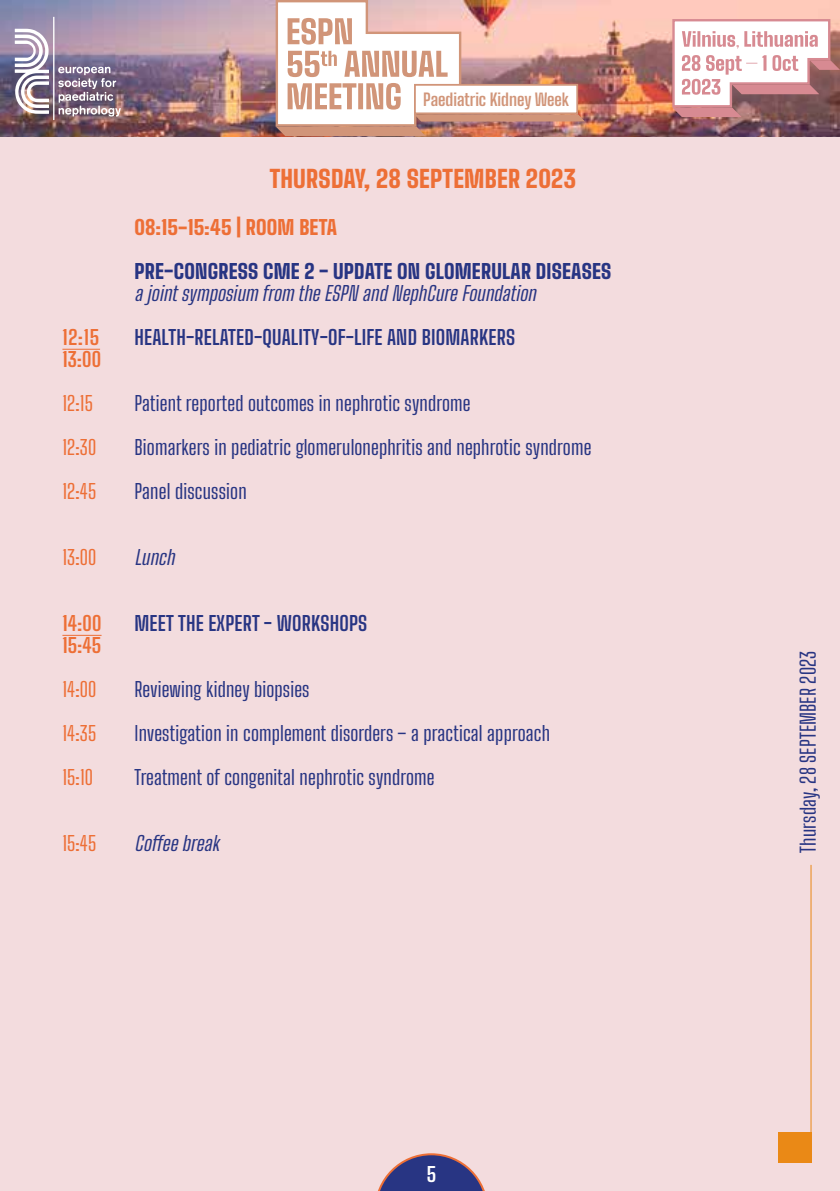
<style>
.page{position:relative;width:840px;height:1191px;background:#fff}
.page>*{position:absolute;margin:0;border:0;box-sizing:border-box;transform-origin:0 0}
.t1{font:900 24px "Big Shoulders Text";letter-spacing:.01em;color:#ed6f36}
.t2{font:20px "Big Shoulders Text";letter-spacing:.01em;color:#283583}
.t3{font:700 20px "Big Shoulders Text";letter-spacing:.01em;color:#283583}
.t4{font:italic 20px "Big Shoulders Text";color:#283583}
.t5{font:900 20px "Big Shoulders Text";letter-spacing:.01em;color:#283583}
.t6{font:20px "Big Shoulders Text";letter-spacing:.01em;color:#ed6f36}
.t7{font:900 20px "Big Shoulders Text";letter-spacing:.01em;color:#ed6f36}
.t8{font:700 20px "Big Shoulders Text";letter-spacing:.01em;color:#ed6f36}
.t9{font:700 20px "Big Shoulders Text";color:#fff}
.t10{font:700 16.8px "Big Shoulders Text";color:#d19579}
</style>
<div class="page">
<div style="left:0;top:137px;width:839px;height:1054px;background:#f3dcde"></div>
<img style="left:0;top:0;width:839px;height:136px">
<img style="left:15px;top:17px;width:106px;height:103px">
<svg style="left:670px;top:18px;width:169px;height:99px"></svg>
<svg style="left:378px;top:1153px;width:107px;height:38px"></svg>
<svg style="left:274px;top:0;width:310px;height:136px"></svg>
<hr style="left:62px;top:349px;width:38px;height:1px;background:#ed6f36">
<hr style="left:62px;top:635px;width:39px;height:1px;background:#ed6f36">
<hr style="left:810px;top:865px;width:1px;height:297px;background:#ea8916">
<div style="left:777px;top:1132px;width:34px;height:30px;background:#ea8916"></div>
<p class="t10" style="left:423px;top:86px;width:147px">Paediatric Kidney Week</p>
<p class="t1" style="left:269px;top:159px;width:307px">THURSDAY, 28 SEPTEMBER 2023</p>
<p class="t7" style="left:134px;top:211px;width:204px">08:15-15:45 | ROOM BETA</p>
<p class="t5" style="left:134px;top:255px;width:478px">PRE-CONGRESS CME 2 - UPDATE ON GLOMERULAR DISEASES</p>
<p class="t4" style="left:134px;top:278px;width:408px">a joint symposium from the ESPN and NephCure Foundation</p>
<p class="t8" style="left:62px;top:321px;width:38px">12:15</p>
<p class="t3" style="left:134px;top:321px;width:382px">HEALTH-RELATED-QUALITY-OF-LIFE AND BIOMARKERS</p>
<p class="t8" style="left:62px;top:343px;width:40px">13:00</p>
<p class="t6" style="left:62px;top:388px;width:32px">12:15</p>
<p class="t2" style="left:134px;top:388px;width:337px">Patient reported outcomes in nephrotic syndrome</p>
<p class="t6" style="left:62px;top:432px;width:35px">12:30</p>
<p class="t2" style="left:134px;top:432px;width:458px">Biomarkers in pediatric glomerulonephritis and nephrotic syndrome</p>
<p class="t6" style="left:62px;top:476px;width:35px">12:45</p>
<p class="t2" style="left:134px;top:476px;width:114px">Panel discussion</p>
<p class="t6" style="left:62px;top:542px;width:35px">13:00</p>
<p class="t4" style="left:134px;top:542px;width:47px">Lunch</p>
<p class="t8" style="left:62px;top:607px;width:40px">14:00</p>
<p class="t3" style="left:134px;top:607px;width:234px">MEET THE EXPERT - WORKSHOPS</p>
<p class="t8" style="left:62px;top:629px;width:40px">15:45</p>
<p class="t6" style="left:62px;top:674px;width:36px">14:00</p>
<p class="t2" style="left:134px;top:674px;width:176px">Reviewing kidney biopsies</p>
<p class="t6" style="left:62px;top:718px;width:35px">14:35</p>
<p class="t2" style="left:134px;top:718px;width:417px">Investigation in complement disorders – a practical approach</p>
<p class="t6" style="left:62px;top:762px;width:32px">15:10</p>
<p class="t2" style="left:134px;top:762px;width:301px">Treatment of congenital nephrotic syndrome</p>
<p class="t6" style="left:62px;top:828px;width:35px">15:45</p>
<p class="t4" style="left:134px;top:828px;width:92px">Coffee break</p>
<p class="t9" style="left:426px;top:1158px;width:11px">5</p>
<p class="t2" style="left:792px;top:852px;width:203px;rotate:-90deg">Thursday, 28 SEPTEMBER 2023</p>
</div>
